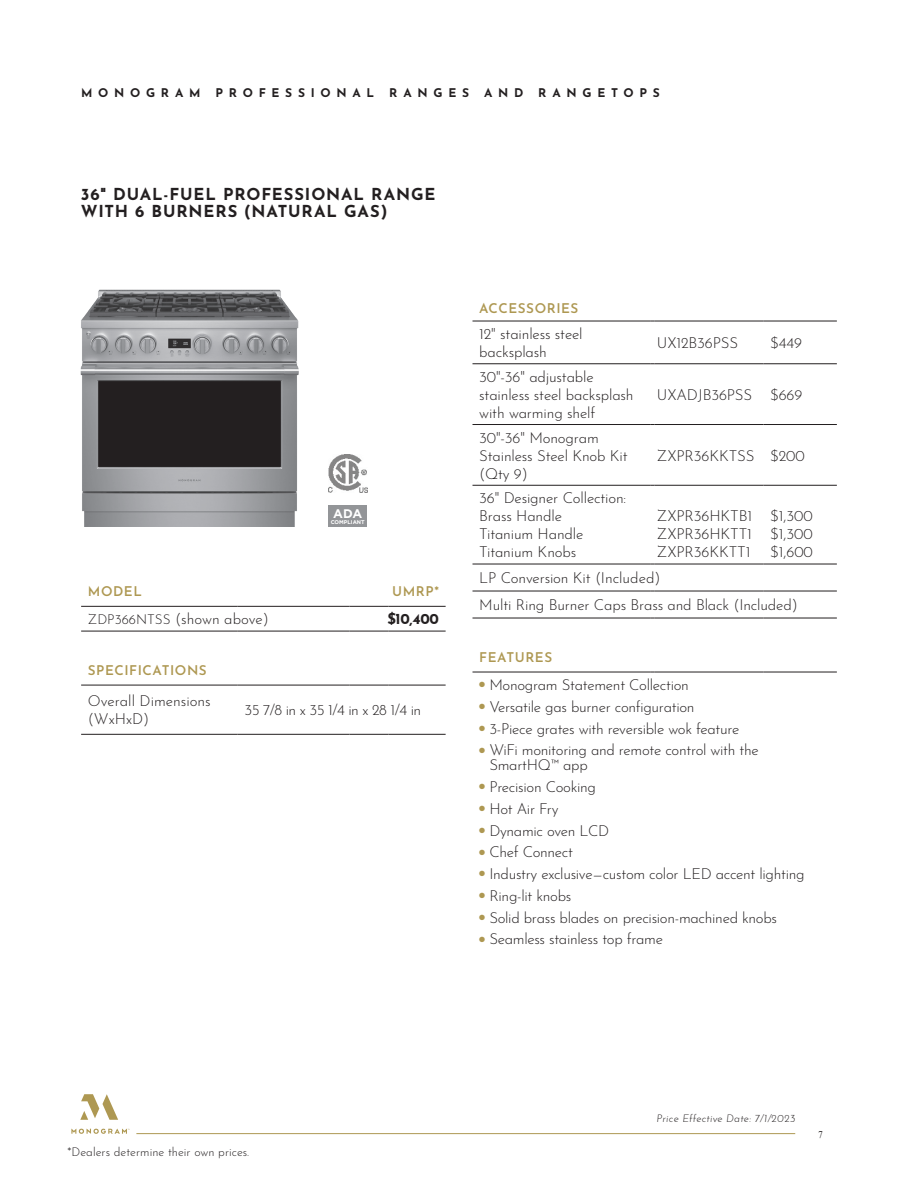
<style>
.page{position:relative;width:918px;height:1188px;background:#fff}
.page>*{position:absolute;margin:0;border:0;box-sizing:border-box;transform-origin:0 0}
.t1{font:700 16.5px/16.5px "Josefin Sans";letter-spacing:.05em;color:#231f20}
.t2{font:300 15px/18px "Josefin Sans";letter-spacing:-.01em;color:#231f20}
.t3{font:300 15px "Josefin Sans";letter-spacing:-.035em;color:#231f20}
.t4{font:700 15px "Josefin Sans";color:#231f20}
.t5{font:600 13.5px "Josefin Sans";letter-spacing:.04em;color:#ae9852}
.t6{font:700 12.45px "Gotham";color:#fff}
.t7{font:700 12px "Josefin Sans";letter-spacing:.475em;color:#231f20}
.t8{font:300 12px "Josefin Sans";color:#231f20}
.t9{font:italic 300 10.5px "Josefin Sans";letter-spacing:.02em;color:#231f20}
.t10{font:italic 10.5px "Cardo";color:#231f20;scale:.75 1}
.t11{font:700 5.4px "Gotham";color:#fff}
.s1{font-size:13.5px}
</style>
<div class="page">
<img style="left:81px;top:290px;width:217px;height:237px">
<img style="left:328px;top:455px;width:39px;height:37px">
<div style="left:329px;top:506px;width:38px;height:21px;background:#939598"></div>
<hr style="left:81px;top:734px;width:157px;height:1px;background:#231f20">
<hr style="left:238px;top:734px;width:112px;height:1px;background:#231f20">
<hr style="left:350px;top:734px;width:38px;height:1px;background:#231f20">
<hr style="left:388px;top:734px;width:58px;height:1px;background:#231f20">
<hr style="left:81px;top:606px;width:157px;height:1px;background:#231f20">
<hr style="left:238px;top:606px;width:112px;height:1px;background:#231f20">
<hr style="left:350px;top:606px;width:38px;height:1px;background:#231f20">
<hr style="left:388px;top:606px;width:58px;height:1px;background:#231f20">
<hr style="left:81px;top:685px;width:157px;height:1px;background:#231f20">
<hr style="left:238px;top:685px;width:112px;height:1px;background:#231f20">
<hr style="left:350px;top:685px;width:38px;height:1px;background:#231f20">
<hr style="left:388px;top:685px;width:58px;height:1px;background:#231f20">
<hr style="left:81px;top:631px;width:157px;height:1px;background:#231f20">
<hr style="left:238px;top:631px;width:112px;height:1px;background:#231f20">
<hr style="left:350px;top:631px;width:38px;height:1px;background:#231f20">
<hr style="left:388px;top:631px;width:58px;height:1px;background:#231f20">
<hr style="left:472px;top:564px;width:178px;height:1px;background:#231f20">
<hr style="left:655px;top:564px;width:108px;height:1px;background:#231f20">
<hr style="left:763px;top:564px;width:74px;height:1px;background:#231f20">
<hr style="left:472px;top:672px;width:178px;height:1px;background:#231f20">
<hr style="left:655px;top:672px;width:108px;height:1px;background:#231f20">
<hr style="left:763px;top:672px;width:74px;height:1px;background:#231f20">
<hr style="left:472px;top:321px;width:178px;height:1px;background:#231f20">
<hr style="left:655px;top:321px;width:108px;height:1px;background:#231f20">
<hr style="left:763px;top:321px;width:74px;height:1px;background:#231f20">
<hr style="left:472px;top:364px;width:178px;height:1px;background:#231f20">
<hr style="left:655px;top:364px;width:108px;height:1px;background:#231f20">
<hr style="left:763px;top:364px;width:74px;height:1px;background:#231f20">
<hr style="left:472px;top:424px;width:178px;height:1px;background:#231f20">
<hr style="left:655px;top:424px;width:108px;height:1px;background:#231f20">
<hr style="left:763px;top:424px;width:74px;height:1px;background:#231f20">
<hr style="left:472px;top:485px;width:178px;height:1px;background:#231f20">
<hr style="left:655px;top:485px;width:108px;height:1px;background:#231f20">
<hr style="left:763px;top:485px;width:74px;height:1px;background:#231f20">
<hr style="left:472px;top:591px;width:178px;height:1px;background:#231f20">
<hr style="left:655px;top:591px;width:108px;height:1px;background:#231f20">
<hr style="left:763px;top:591px;width:74px;height:1px;background:#231f20">
<hr style="left:472px;top:618px;width:178px;height:1px;background:#231f20">
<hr style="left:655px;top:618px;width:108px;height:1px;background:#231f20">
<hr style="left:763px;top:618px;width:74px;height:1px;background:#231f20">
<svg style="left:71px;top:1094px;width:59px;height:40px"></svg>
<hr style="left:136px;top:1133px;width:659px;height:1px;background:#ae9852">
<p class="t7" style="left:81px;top:82px;width:580px">MONOGRAM PROFESSIONAL RANGES AND RANGETOPS</p>
<p class="t1" style="left:81px;top:184px;width:356px">36" DUAL-FUEL PROFESSIONAL RANGE<br>WITH 6 BURNERS (NATURAL GAS)</p>
<p class="t6" style="left:333px;top:505px;width:31px">ADA</p>
<p class="t11" style="left:331px;top:518px;width:36px">COMPLIANT</p>
<p class="t5" style="left:88px;top:581px;width:55px">MODEL</p>
<p class="t5" style="left:392px;top:581px;width:48px">UMRP*</p>
<p class="t2" style="left:88px;top:609px;width:182px"><span class="s1">ZDP366NTSS</span> (shown above)</p>
<p class="t4" style="left:387px;top:606px;width:53px">$10,400</p>
<p class="t5" style="left:88px;top:660px;width:120px">SPECIFICATIONS</p>
<p class="t2" style="left:88px;top:691px;width:124px">Overall Dimensions (WxHxD)</p>
<p class="t3" style="left:244px;top:698px;width:178px">35 7/8 in x 35 1/4 in x 28 1/4 in</p>
<p class="t5" style="left:479px;top:298px;width:101px">ACCESSORIES</p>
<p class="t2" style="left:479px;top:323px;width:105px">12" stainless steel backsplash</p>
<p class="t2" style="left:657px;top:332px;width:83px">UX12B36PSS</p>
<p class="t2" style="left:770px;top:332px;width:33px">$449</p>
<p class="t2" style="left:479px;top:366px;width:156px">30"-36" adjustable stainless steel backsplash with warming shelf</p>
<p class="t2" style="left:657px;top:384px;width:147px">UXADJB36PSS $669</p>
<p class="t2" style="left:479px;top:427px;width:150px">30"-36" Monogram<br>Stainless Steel Knob Kit (Qty 9)</p>
<p class="t2" style="left:657px;top:445px;width:149px">ZXPR36KKTSS $200</p>
<p class="t2" style="left:479px;top:488px;width:149px">36" Designer Collection:<br>Brass Handle<br>Titanium Handle<br>Titanium Knobs</p>
<p class="t2" style="left:657px;top:506px;width:97px;text-align:justify">ZXPR36HKTB1<br>ZXPR36HKTT1<br>ZXPR36KKTT1</p>
<p class="t2" style="left:770px;top:506px;width:44px;text-align:justify">$1,300 $1,300 $1,600</p>
<p class="t2" style="left:479px;top:563px;width:320px;line-height:27px">LP Conversion Kit (Included)<br>Multi Ring Burner Caps Brass and Black (Included)</p>
<p class="t5" style="left:479px;top:647px;width:74px">FEATURES</p>
<p class="t2" style="left:479px;top:674px;width:211px"><sup>●</sup> Monogram Statement Collection</p>
<p class="t2" style="left:479px;top:696px;width:217px"><sup>●</sup> Versatile gas burner configuration</p>
<p class="t2" style="left:479px;top:718px;width:262px"><sup>●</sup> 3-Piece grates with reversible wok feature</p>
<p class="t2" style="left:489px;top:741px;width:271px;line-height:15px;text-indent:-10px"><sup>●</sup> WiFi monitoring and remote control with the<br>SmartHQ™ app</p>
<p class="t2" style="left:479px;top:776px;width:118px"><sup>●</sup> Precision Cooking</p>
<p class="t2" style="left:479px;top:798px;width:81px"><sup>●</sup> Hot Air Fry</p>
<p class="t2" style="left:479px;top:820px;width:132px"><sup>●</sup> Dynamic oven LCD</p>
<p class="t2" style="left:479px;top:842px;width:95px"><sup>●</sup> Chef Connect</p>
<p class="t2" style="left:479px;top:863px;width:327px"><sup>●</sup> Industry exclusive—custom color LED accent lighting</p>
<p class="t2" style="left:479px;top:885px;width:94px"><sup>●</sup> Ring-lit knobs</p>
<p class="t2" style="left:479px;top:907px;width:299px"><sup>●</sup> Solid brass blades on precision-machined knobs</p>
<p class="t2" style="left:479px;top:929px;width:185px"><sup>●</sup> Seamless stainless top frame</p>
<p class="t8" style="left:68px;top:1142px;width:183px">*Dealers determine their own prices.</p>
<p class="t9" style="left:657px;top:1109px;width:140px">Price Effective Date: 7/1/2023</p>
<p class="t10" style="left:818px;top:1128px;width:7px">7</p>
</div>
